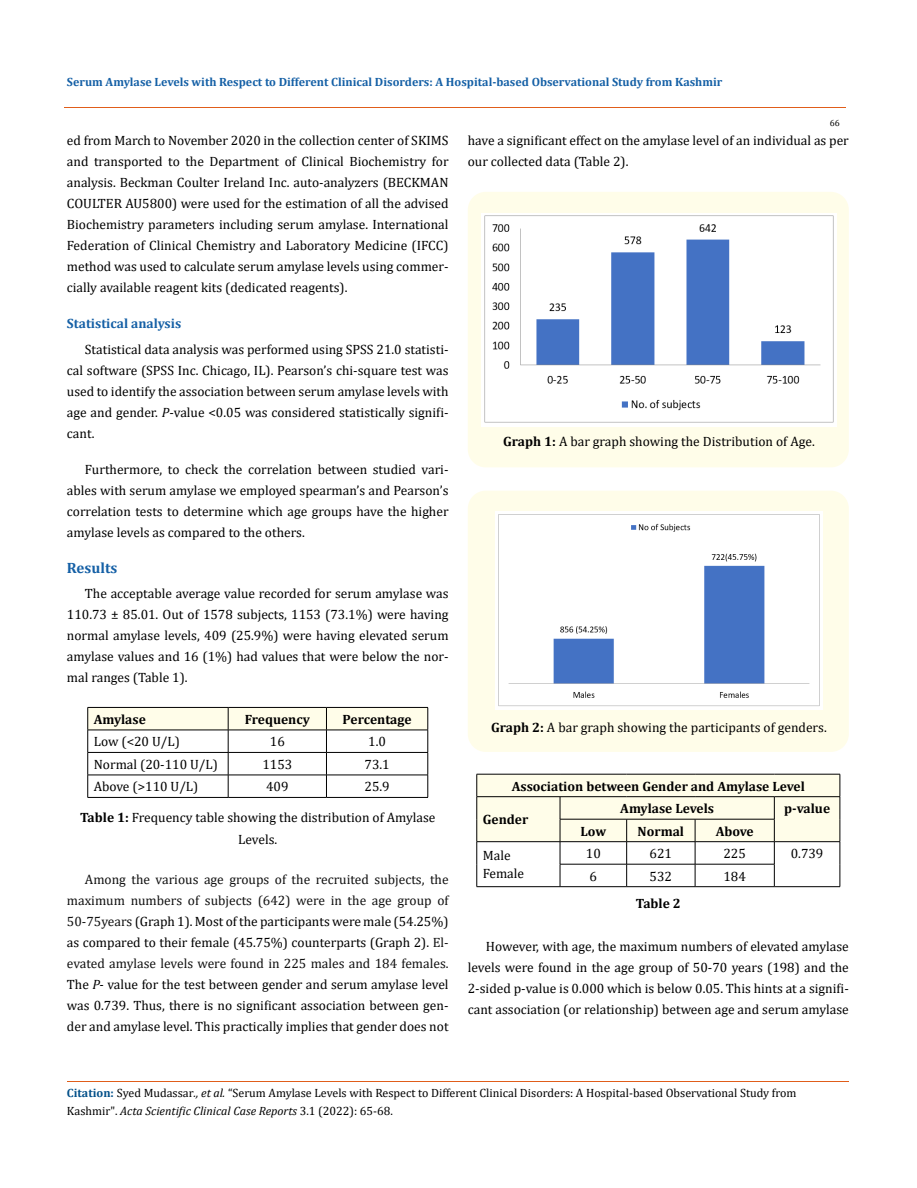
<style>
.page{position:relative;width:917px;height:1188px;background:#fff}
.page>*{position:absolute;margin:0;border:0;box-sizing:border-box;transform-origin:0 0}
.t1{font:700 15px "Cambria";color:#1560a6}
.t2{font:13.5px/21px "Cambria";color:#000;text-align:justify}
.t3{font:700 13.5px "Cambria";color:#000}
.t4{font:700 13.5px "Cambria";color:#1560a6}
.t5{font:12px/18px "Cambria";color:#000}
.t6{font:700 12px "Cambria";color:#1560a6}
.t7{font:9px "Cambria";color:#000}
.s1{font-style:italic}
.s2{font-weight:700}
.s3{color:#111}
.s4{font-weight:700;color:#035089}
</style>
<div class="page">
<svg style="left:87px;top:707px;width:341px;height:90px"></svg>
<hr style="left:88px;top:797px;width:140px;height:1px;background:#000">
<hr style="left:228px;top:797px;width:98px;height:1px;background:#000">
<hr style="left:326px;top:797px;width:102px;height:1px;background:#000">
<div style="left:468px;top:192px;width:380px;height:275px;background:#fffde9;border-radius:18px"></div>
<img style="left:481px;top:214px;width:355px;height:212px">
<div style="left:468px;top:491px;width:380px;height:261px;background:#fffde9;border-radius:18px"></div>
<img style="left:496px;top:511px;width:326px;height:199px">
<svg style="left:476px;top:774px;width:364px;height:112px"></svg>
<hr style="left:476px;top:886px;width:84px;height:1px;background:#000">
<hr style="left:560px;top:886px;width:66px;height:1px;background:#000">
<hr style="left:626px;top:886px;width:69px;height:1px;background:#000">
<hr style="left:695px;top:886px;width:79px;height:1px;background:#000">
<hr style="left:774px;top:886px;width:66px;height:1px;background:#000">
<hr style="left:64px;top:108px;width:781px;height:1px;background:#e05d1a">
<hr style="left:67px;top:1082px;width:781px;height:1px;background:#e05d1a">
<p class="t6" style="left:67px;top:73px;width:657px">Serum Amylase Levels with Respect to Different Clinical Disorders: A Hospital-based Observational Study from Kashmir</p>
<p class="t7" style="left:829px;top:118px;width:11px">66</p>
<p class="t2" style="left:67px;top:130px;width:383px">ed from March to November 2020 in the collection center of SKIMS and transported to the Department of Clinical Biochemistry for analysis. Beckman Coulter Ireland Inc. auto-analyzers (BECKMAN COULTER AU5800) were used for the estimation of all the advised Biochemistry parameters including serum amylase. International Federation of Clinical Chemistry and Laboratory Medicine (IFCC) method was used to calculate serum amylase levels using commer&shy;cially available reagent kits (dedicated reagents).</p>
<p class="t4" style="left:67px;top:314px;width:116px">Statistical analysis</p>
<p class="t2" style="left:67px;top:339px;width:383px;text-indent:18px">Statistical data analysis was performed using SPSS 21.0 statisti&shy;cal software (SPSS Inc. Chicago, IL). Pearson’s chi-square test was used to identify the association between serum amylase levels with age and gender. <span class="s1">P</span>-value &lt;0.05 was considered statistically signifi&shy;cant.</p>
<p class="t2" style="left:67px;top:459px;width:383px;text-indent:18px">Furthermore, to check the correlation between studied vari&shy;ables with serum amylase we employed spearman’s and Pearson’s correlation tests to determine which age groups have the higher amylase levels as compared to the others.</p>
<p class="t1" style="left:67px;top:557px;width:52px">Results</p>
<p class="t2" style="left:67px;top:583px;width:383px;text-indent:18px">The acceptable average value recorded for serum amylase was 110.73 ± 85.01. Out of 1578 subjects, 1153 (73.1%) were having normal amylase levels, 409 (25.9%) were having elevated serum amylase values and 16 (1%) had values that were below the nor&shy;mal ranges (Table 1).</p>
<p class="t3" style="left:94px;top:710px;width:54px">Amylase</p>
<p class="t3" style="left:245px;top:710px;width:67px">Frequency</p>
<p class="t3" style="left:342px;top:710px;width:71px">Percentage</p>
<p class="t2" style="left:94px;top:731px;width:88px">Low (&lt;20 U/L)</p>
<p class="t2" style="left:270px;top:731px;width:16px">16</p>
<p class="t2" style="left:368px;top:731px;width:19px">1.0</p>
<p class="t2" style="left:94px;top:754px;width:126px">Normal (20-110 U/L)</p>
<p class="t2" style="left:262px;top:754px;width:31px">1153</p>
<p class="t2" style="left:364px;top:754px;width:27px">73.1</p>
<p class="t2" style="left:94px;top:776px;width:106px">Above (&gt;110 U/L)</p>
<p class="t2" style="left:266px;top:776px;width:24px">409</p>
<p class="t2" style="left:364px;top:776px;width:27px">25.9</p>
<p class="t2" style="left:80px;top:806px;width:357px;line-height:22.5px;text-align:center"><span class="s2">Table 1:</span> Frequency table showing the distribution of Amylase<br>Levels.</p>
<p class="t2" style="left:67px;top:869px;width:383px;text-indent:18px"><span class="s3">Among the various age groups of the recruited subjects, the maximum numbers of subjects (642) were in the age group of 50-75years</span> (Graph 1). Most of the participants were male (54.25%) as compared to their female (45.75%) counterparts (Graph 2). <span class="s3">El&shy;evated amylase levels were found in 225 males and 184 females.<br></span>The <span class="s1">P-</span> value for the test between gender and serum amylase level was 0.739. Thus, there is no significant association between gen&shy;der and amylase level. This practically implies that gender does not</p>
<p class="t2" style="left:468px;top:130px;width:382px">have a significant effect on the amylase level of an individual as per our collected data (Table 2).</p>
<p class="t2" style="left:503px;top:431px;width:313px"><span class="s2">Graph 1:</span> A bar graph showing the Distribution of Age.</p>
<p class="t2" style="left:491px;top:717px;width:337px"><span class="s2">Graph 2:</span> A bar graph showing the participants of genders.</p>
<p class="t3" style="left:511px;top:777px;width:295px">Association between Gender and Amylase Level</p>
<p class="t3" style="left:483px;top:810px;width:47px">Gender</p>
<p class="t3" style="left:620px;top:799px;width:95px">Amylase Levels</p>
<p class="t3" style="left:784px;top:799px;width:48px">p-value</p>
<p class="t3" style="left:580px;top:822px;width:27px">Low</p>
<p class="t3" style="left:637px;top:822px;width:48px">Normal</p>
<p class="t3" style="left:715px;top:822px;width:40px">Above</p>
<p class="t2" style="left:483px;top:847px;width:43px;line-height:18px">Male<br>Female</p>
<p class="t2" style="left:586px;top:843px;width:16px">10</p>
<p class="t2" style="left:649px;top:843px;width:24px">621</p>
<p class="t2" style="left:723px;top:843px;width:24px">225</p>
<p class="t2" style="left:790px;top:843px;width:34px">0.739</p>
<p class="t2" style="left:589px;top:866px;width:9px">6</p>
<p class="t2" style="left:649px;top:866px;width:24px">532</p>
<p class="t2" style="left:723px;top:866px;width:24px">184</p>
<p class="t3" style="left:635px;top:894px;width:47px">Table 2</p>
<p class="t2" style="left:468px;top:936px;width:382px;text-indent:18px">However, with age, the maximum numbers of elevated amylase levels were found in the age group of 50-70 years (198) and the 2-sided p-value is 0.000 which is below 0.05. This hints at a signifi&shy;cant association (or relationship) between age and serum amylase</p>
<p class="t5" style="left:67px;top:1084px;width:731px"><span class="s4">Citation:</span> Syed Mudassar<span class="s1">., et al.</span> “Serum Amylase Levels with Respect to Different Clinical Disorders: A Hospital-based Observational Study from<br>Kashmir". <span class="s1">Acta Scientific Clinical Case Reports</span> 3.1 (2022): 65-68.</p>
</div>
